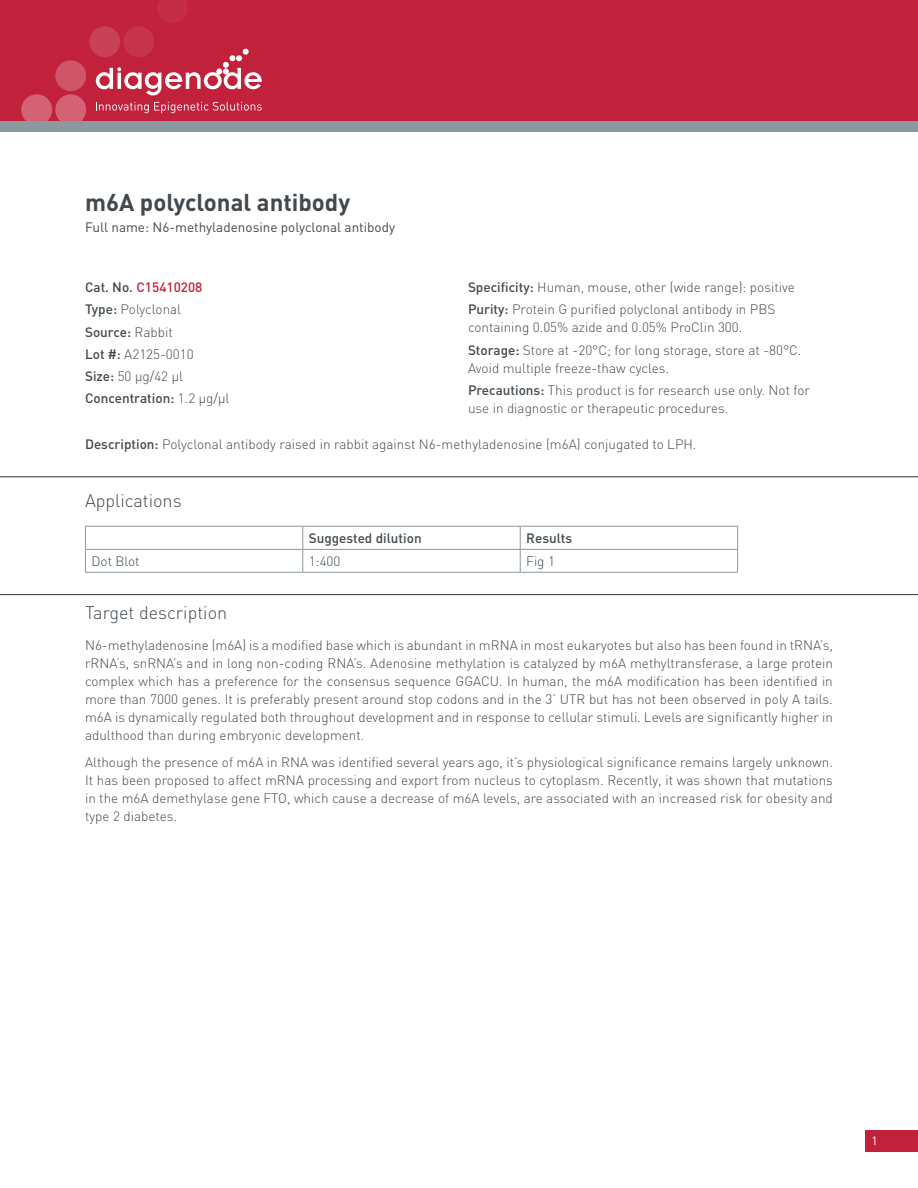
<style>
.page{position:relative;width:918px;height:1188px;background:#fff}
.page>*{position:absolute;margin:0;border:0;box-sizing:border-box;transform-origin:0 0}
.TITLE_1{font:700 24px "DIN";color:#41494e}
.TITLE_2{font:300 18px "DIN";color:#41494e}
.BODY_justifié{font:300 13.5px/18px "DIN";color:#41494e;text-align:justify}
.BODY_left{font:300 13.5px/18px "DIN";color:#41494e}
.TITLE_1-2{font:13.5px "DIN";color:#41494e}
.BODY_left-2{font:500 13.5px "DIN";color:#41494e}
.TAB{font:500 13.5px "DIN";color:#41494e}
.TAB-2{font:300 13.5px "DIN";color:#41494e}
.BODY_left-3{font:500 13.5px "DIN";color:#c1213a}
.t1{font:12px "DIN";color:#fff}
.s1{color:#41494e}
.s2{font-weight:500}
.s3{font-weight:300}
</style>
<div class="page">
<div style="left:865px;top:1131px;width:53px;height:21px;background:#c1213a"></div>
<div style="left:0;top:0;width:918px;height:121px;background:#c1213a"></div>
<div style="left:55px;top:94px;width:31px;height:31px;background:#d36374;border-radius:50%"></div>
<div style="left:21px;top:94px;width:31px;height:31px;background:#d36374;border-radius:50%"></div>
<div style="left:55px;top:60px;width:31px;height:31px;background:#cf5568;border-radius:50%"></div>
<div style="left:89px;top:26px;width:31px;height:31px;background:#c94156;border-radius:50%"></div>
<div style="left:123px;top:26px;width:31px;height:31px;background:#c6344a;border-radius:50%"></div>
<svg style="left:158px;top:0;width:30px;height:23px"></svg>
<div style="left:0;top:121px;width:918px;height:11px;background:#8b98a0"></div>
<svg style="left:96px;top:49px;width:166px;height:46px"></svg>
<svg style="left:96px;top:102px;width:166px;height:11px"></svg>
<hr style="left:85px;top:526px;width:218px;height:1px;background:#8b98a0">
<hr style="left:303px;top:526px;width:217px;height:1px;background:#8b98a0">
<hr style="left:520px;top:526px;width:218px;height:1px;background:#8b98a0">
<hr style="left:85px;top:549px;width:218px;height:1px;background:#8b98a0">
<svg style="left:85px;top:527px;width:1px;height:45px"></svg>
<hr style="left:303px;top:549px;width:217px;height:1px;background:#8b98a0">
<svg style="left:302px;top:527px;width:1px;height:45px"></svg>
<hr style="left:520px;top:549px;width:218px;height:1px;background:#8b98a0">
<svg style="left:520px;top:527px;width:1px;height:45px"></svg>
<svg style="left:737px;top:527px;width:1px;height:45px"></svg>
<hr style="left:85px;top:572px;width:218px;height:1px;background:#8b98a0">
<hr style="left:303px;top:572px;width:217px;height:1px;background:#8b98a0">
<hr style="left:520px;top:572px;width:218px;height:1px;background:#8b98a0">
<hr style="left:0;top:476px;width:918px;height:1px;background:#41494e">
<hr style="left:0;top:594px;width:918px;height:1px;background:#41494e">
<p class="TITLE_1" style="left:85px;top:187px;width:267px">m6A polyclonal antibody</p>
<p class="TITLE_1-2" style="left:85px;top:218px;width:312px">Full name: N6-methyladenosine polyclonal antibody</p>
<p class="BODY_left-3" style="left:85px;top:279px;width:119px"><span class="s1">Cat. No.</span> C15410208</p>
<p class="BODY_left" style="left:85px;top:300px;width:98px"><span class="s2">Type:</span> Polyclonal</p>
<p class="BODY_left-2" style="left:85px;top:323px;width:89px">Source: <span class="s3">Rabbit</span></p>
<p class="BODY_left" style="left:85px;top:345px;width:110px"><span class="s2">Lot #:</span> A2125-0010</p>
<p class="BODY_left" style="left:85px;top:367px;width:100px"><span class="s2">Size:</span> 50 µg/42 µl</p>
<p class="BODY_left-2" style="left:85px;top:390px;width:146px">Concentration: <span class="s3">1.2 µg/µl</span></p>
<p class="BODY_left" style="left:468px;top:278px;width:328px"><span class="s2">Specificity:</span> Human, mouse, other (wide range): positive</p>
<p class="BODY_left" style="left:468px;top:300px;width:309px"><span class="s2">Purity:</span> Protein G purified polyclonal antibody in PBS containing 0.05% azide and 0.05% ProClin 300.</p>
<p class="BODY_left" style="left:468px;top:341px;width:335px"><span class="s2">Storage:</span> Store at -20°C; for long storage, store at -80°C.<br>Avoid multiple freeze-thaw cycles.</p>
<p class="BODY_left" style="left:468px;top:381px;width:344px"><span class="s2">Precautions:</span> This product is for research use only. Not for use in diagnostic or therapeutic procedures.</p>
<p class="BODY_left" style="left:85px;top:435px;width:613px"><span class="s2">Description:</span> Polyclonal antibody raised in rabbit against N6-methyladenosine (m6A) conjugated to LPH.</p>
<p class="TITLE_2" style="left:85px;top:490px;width:98px">Applications</p>
<p class="TAB" style="left:309px;top:530px;width:114px">Suggested dilution</p>
<p class="TAB" style="left:526px;top:530px;width:48px">Results</p>
<p class="TAB-2" style="left:91px;top:553px;width:50px">Dot Blot</p>
<p class="TAB-2" style="left:309px;top:553px;width:33px">1:400</p>
<p class="TAB-2" style="left:526px;top:553px;width:30px">Fig 1</p>
<p class="TITLE_2" style="left:85px;top:602px;width:144px">Target description</p>
<p class="BODY_justifié" style="left:85px;top:636px;width:749px">N6-methyladenosine (m6A) is a modified base which is abundant in mRNA in most eukaryotes but also has been found in tRNA’s, rRNA’s, snRNA’s and in long non-coding RNA’s. Adenosine methylation is catalyzed by m6A methyltransferase, a large protein complex which has a preference for the consensus sequence GGACU. In human, the m6A modification has been identified in more than 7000 genes. It is preferably present around stop codons and in the 3’ UTR but has not been observed in poly A tails. m6A is dynamically regulated both throughout development and in response to cellular stimuli. Levels are significantly higher in adulthood than during embryonic development.</p>
<p class="BODY_justifié" style="left:85px;top:753px;width:749px">Although the presence of m6A in RNA was identified several years ago, it’s physiological significance remains largely unknown.<br>It has been proposed to affect mRNA processing and export from nucleus to cytoplasm. Recently, it was shown that mutations in the m6A demethylase gene FTO, which cause a decrease of m6A levels, are associated with an increased risk for obesity and type 2 diabetes.</p>
<p class="t1" style="left:871px;top:1133px;width:8px">1</p>
</div>
